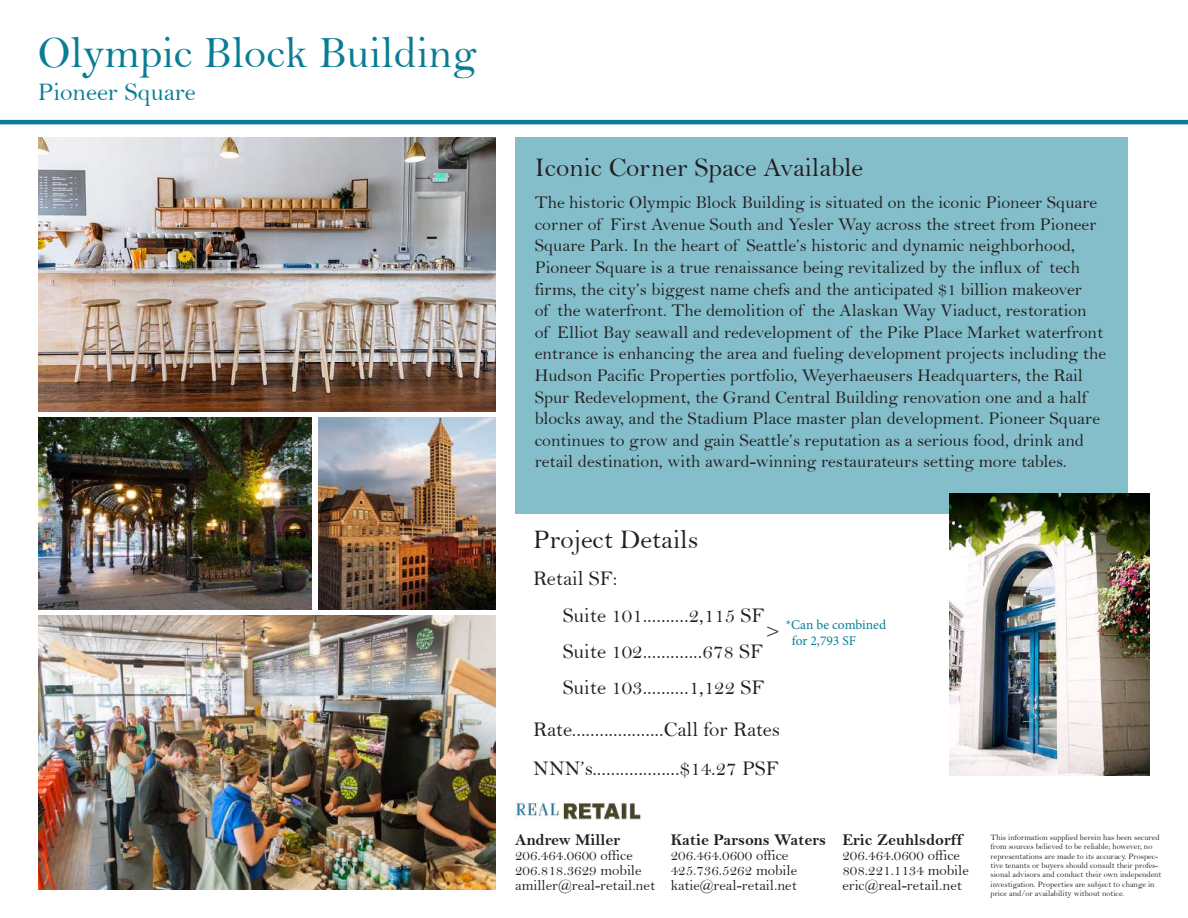
<style>
.page{position:relative;width:1188px;height:918px;background:#fff}
.page>*{position:absolute;margin:0;border:0;box-sizing:border-box;transform-origin:0 0}
.t1{font:45px "Bell";color:#087d96}
.t2{font:27px "Bell";color:#231f20}
.t3{font:25.5px "Bell";color:#087d96}
.t4{font:21px/36px "Bell";color:#231f20}
.t5{font:18px/21.6px "Bell";color:#231f20}
.t6{font:16.5px "Bell MT Bold";color:#231f20}
.t7{font:15px/15px "Bell";color:#231f20}
.t8{font:13.5px/16.2px "Minion Pro";letter-spacing:-.005em;color:#087d96;text-align:center}
.t9{font:8.25px/9.4px "Bell";color:#231f20}
.s1{font-family:"Bell";font-size:21px;color:#231f20}
</style>
<div class="page">
<hr style="left:0;top:120px;width:1188px;height:4px;background:#087d96">
<img style="left:39px;top:137px;width:457px;height:274px">
<div style="left:515px;top:137px;width:613px;height:376px;background:#83beca"></div>
<img style="left:39px;top:418px;width:272px;height:191px">
<img style="left:319px;top:418px;width:177px;height:191px">
<img style="left:949px;top:494px;width:200px;height:281px">
<img style="left:39px;top:616px;width:457px;height:274px">
<img style="left:516px;top:801px;width:125px;height:18px">
<h1 class="t1" style="left:38px;top:26px;width:440px">Olympic Block Building</h1>
<h3 class="t3" style="left:38px;top:77px;width:160px">Pioneer Square</h3>
<h2 class="t2" style="left:535px;top:151px;width:330px">Iconic Corner Space Available</h2>
<p class="t5" style="left:535px;top:192px;width:573px">The historic Olympic Block Building is situated on the iconic Pioneer Square corner of First Avenue South and Yesler Way across the street from Pioneer Square Park. In the heart of Seattle’s historic and dynamic neighborhood, Pioneer Square is a true renaissance being revitalized by the influx of tech firms, the city’s biggest name chefs and the anticipated $1 billion makeover<br>of the waterfront. The demolition of the Alaskan Way Viaduct, restoration<br>of Elliot Bay seawall and redevelopment of the Pike Place Market waterfront entrance is enhancing the area and fueling development projects including the Hudson Pacific Properties portfolio, Weyerhaeusers Headquarters, the Rail Spur Redevelopment, the Grand Central Building renovation one and a half blocks away, and the Stadium Place master plan development. Pioneer Square continues to grow and gain Seattle’s reputation as a serious food, drink and retail destination, with award-winning restaurateurs setting more tables.</p>
<h2 class="t2" style="left:533px;top:523px;width:167px">Project Details</h2>
<p class="t4" style="left:533px;top:560px;width:86px">Retail SF:</p>
<p class="t4" style="left:563px;top:598px;width:203px;text-align:justify">Suite 101..........2,115 SF Suite 102.............678 SF Suite 103..........1,122 SF</p>
<p class="t8" style="left:766px;top:617px;width:122px"><span class="s1">&gt;</span> *Can be combined for 2,793 SF</p>
<p class="t4" style="left:533px;top:709px;width:248px;line-height:39.5px">Rate....................Call for Rates<br>NNN’s...................$14.27 PSF</p>
<p class="t6" style="left:515px;top:830px;width:106px">Andrew Miller</p>
<p class="t7" style="left:515px;top:848px;width:142px">206.464.0600 office<br>206.818.3629 mobile amiller@real-retail.net</p>
<p class="t6" style="left:671px;top:830px;width:157px">Katie Parsons Waters</p>
<p class="t7" style="left:671px;top:848px;width:128px">206.464.0600 office<br>425.736.5262 mobile katie@real-retail.net</p>
<p class="t6" style="left:842px;top:830px;width:121px">Eric Zeuhlsdorff</p>
<p class="t7" style="left:842px;top:848px;width:128px">206.464.0600 office<br>808.221.1134 mobile eric@real-retail.net</p>
<p class="t9" style="left:991px;top:832px;width:172px">This information supplied herein has been secured from sources believed to be reliable; however, no representations are made to its accuracy. Prospec&shy;tive tenants or buyers should consult their profes&shy;sional advisors and conduct their own independent investigation. Properties are subject to change in price and/or availability without notice.</p>
</div>
